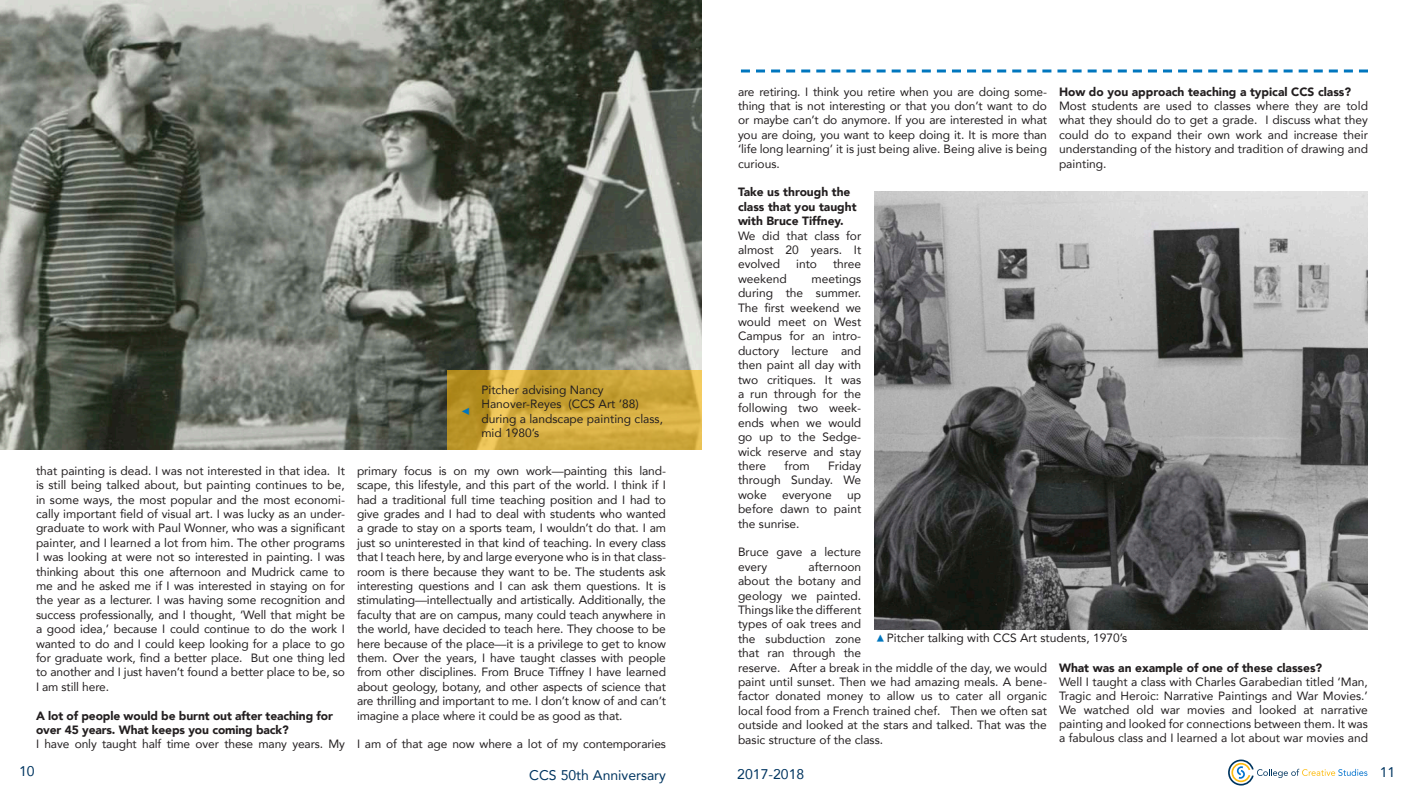
<style>
.page{position:relative;width:1404px;height:792px;background:#fff}
.page>*{position:absolute;margin:0;border:0;box-sizing:border-box;transform-origin:0 0}
.t1{font:14px "Avenir";color:#003560}
.t2{font:12px/14.4px "Avenir";color:#231f20;text-align:justify}
.t3{font:900 12px/14.4px "Avenir";color:#231f20}
.t4{font:10px "Times New Roman";color:#0076be}
</style>
<div class="page">
<svg style="left:741px;top:70px;width:627px;height:2px"></svg>
<svg style="left:1228px;top:760px;width:139px;height:26px"></svg>
<img style="left:0;top:0;width:702px;height:449px">
<img style="left:875px;top:191px;width:493px;height:439px">
<svg style="left:447px;top:370px;width:255px;height:79px;background:#cda63a"></svg>
<p class="t2" style="left:36px;top:463px;width:311px">that painting is dead. I was not interested in that idea. It is still being talked about, but painting continues to be, in some ways, the most popular and the most economi&shy;cally important field of visual art. I was lucky as an under&shy;graduate to work with Paul Wonner, who was a significant painter, and I learned a lot from him. The other programs I was looking at were not so interested in painting. I was thinking about this one afternoon and Mudrick came to me and he asked me if I was interested in staying on for the year as a lecturer. I was having some recognition and success professionally, and I thought, ‘Well that might be a good idea,’ because I could continue to do the work I wanted to do and I could keep looking for a place to go for graduate work, find a better place. But one thing led to another and I just haven’t found a better place to be, so I am still here.</p>
<p class="t3" style="left:36px;top:708px;width:298px">A lot of people would be burnt out after teaching for over 45 years. What keeps you coming back?</p>
<p class="t2" style="left:36px;top:737px;width:311px">I have only taught half time over these many years. My</p>
<p class="t4" style="left:471px;top:418px;width:11px;rotate:-180deg">►</p>
<p class="t2" style="left:481px;top:382px;width:183px;text-align:left">Pitcher advising Nancy<br>Hanover-Reyes (CCS Art ‘88) during a landscape painting class, mid 1980’s</p>
<p class="t2" style="left:357px;top:463px;width:311px">primary focus is on my own work—painting this land&shy;scape, this lifestyle, and this part of the world. I think if I had a traditional full time teaching position and I had to give grades and I had to deal with students who wanted a grade to stay on a sports team, I wouldn’t do that. I am just so uninterested in that kind of teaching. In every class that I teach here, by and large everyone who is in that class&shy;room is there because they want to be. The students ask interesting questions and I can ask them questions. It is stimulating—intellectually and artistically. Additionally, the faculty that are on campus, many could teach anywhere in the world, have decided to teach here. They choose to be here because of the place—it is a privilege to get to know them. Over the years, I have taught classes with people from other disciplines. From Bruce Tiffney I have learned about geology, botany, and other aspects of science that are thrilling and important to me. I don’t know of and can’t imagine a place where it could be as good as that.</p>
<p class="t2" style="left:357px;top:737px;width:311px">I am of that age now where a lot of my contemporaries</p>
<p class="t2" style="left:738px;top:84px;width:311px">are retiring. I think you retire when you are doing some&shy;thing that is not interesting or that you don’t want to do or maybe can’t do anymore. If you are interested in what you are doing, you want to keep doing it. It is more than ‘life long learning’ it is just being alive. Being alive is being curious.</p>
<p class="t3" style="left:738px;top:185px;width:120px">Take us through the class that you taught with Bruce Tiffney.</p>
<p class="t2" style="left:738px;top:228px;width:125px">We did that class for almost 20 years. It evolved</p>
<p class="t2" style="left:796px;top:257px;width:22px">into</p>
<p class="t2" style="left:833px;top:257px;width:30px">three</p>
<p class="t3" style="left:1059px;top:84px;width:294px">How do you approach teaching a typical CCS class?</p>
<p class="t2" style="left:1059px;top:98px;width:311px">Most students are used to classes where they are told what they should do to get a grade. I discuss what they could do to expand their own work and increase their understanding of the history and tradition of drawing and painting.</p>
<p class="t2" style="left:738px;top:271px;width:50px">weekend</p>
<p class="t2" style="left:738px;top:271px;width:125px;text-indent:74px">meetings during the summer.<br>The first weekend we would meet on West Campus for an intro&shy;ductory lecture and then paint all day with two critiques. It was a run through for the following two week&shy;ends when we would go up to the Sedge&shy;wick reserve and stay there</p>
<p class="t2" style="left:785px;top:458px;width:27px">from</p>
<p class="t2" style="left:738px;top:458px;width:125px;text-indent:90px">Friday through Sunday. We woke</p>
<p class="t2" style="left:738px;top:487px;width:125px;text-indent:109px">up before dawn to paint the sunrise.</p>
<p class="t2" style="left:738px;top:545px;width:125px">Bruce gave a lecture every</p>
<p class="t2" style="left:782px;top:487px;width:51px">everyone</p>
<p class="t2" style="left:738px;top:559px;width:310px;text-align:left;text-indent:71px">afternoon<br>about the botany and<br>geology we painted.<br>Things like the different<br>types of oak trees and<br>the subduction zone<br>that ran through the<br>reserve. After a break in the middle of the day, we would paint until sunset. Then we had amazing meals. A bene&shy;factor donated money to allow us to cater all organic local food from a French trained chef. Then we often sat outside and looked at the stars and talked. That was the basic structure of the class.</p>
<p class="t4" style="left:874px;top:643px;width:11px;rotate:-90deg">►</p>
<p class="t2" style="left:887px;top:631px;width:242px">Pitcher talking with CCS Art students, 1970’s</p>
<p class="t3" style="left:1059px;top:660px;width:265px">What was an example of one of these classes?</p>
<p class="t2" style="left:1059px;top:674px;width:311px;line-height:14px">Well I taught a class with Charles Garabedian titled ‘Man, Tragic and Heroic: Narrative Paintings and War Movies.’ We watched old war movies and looked at narrative painting and looked for connections between them. It was a fabulous class and I learned a lot about war movies and</p>
<p class="t1" style="left:19px;top:760px;width:17px">10</p>
<p class="t1" style="left:529px;top:764px;width:138px">CCS 50th Anniversary</p>
<p class="t1" style="left:737px;top:763px;width:68px">2017-2018</p>
<p class="t1" style="left:1380px;top:761px;width:17px">11</p>
</div>
